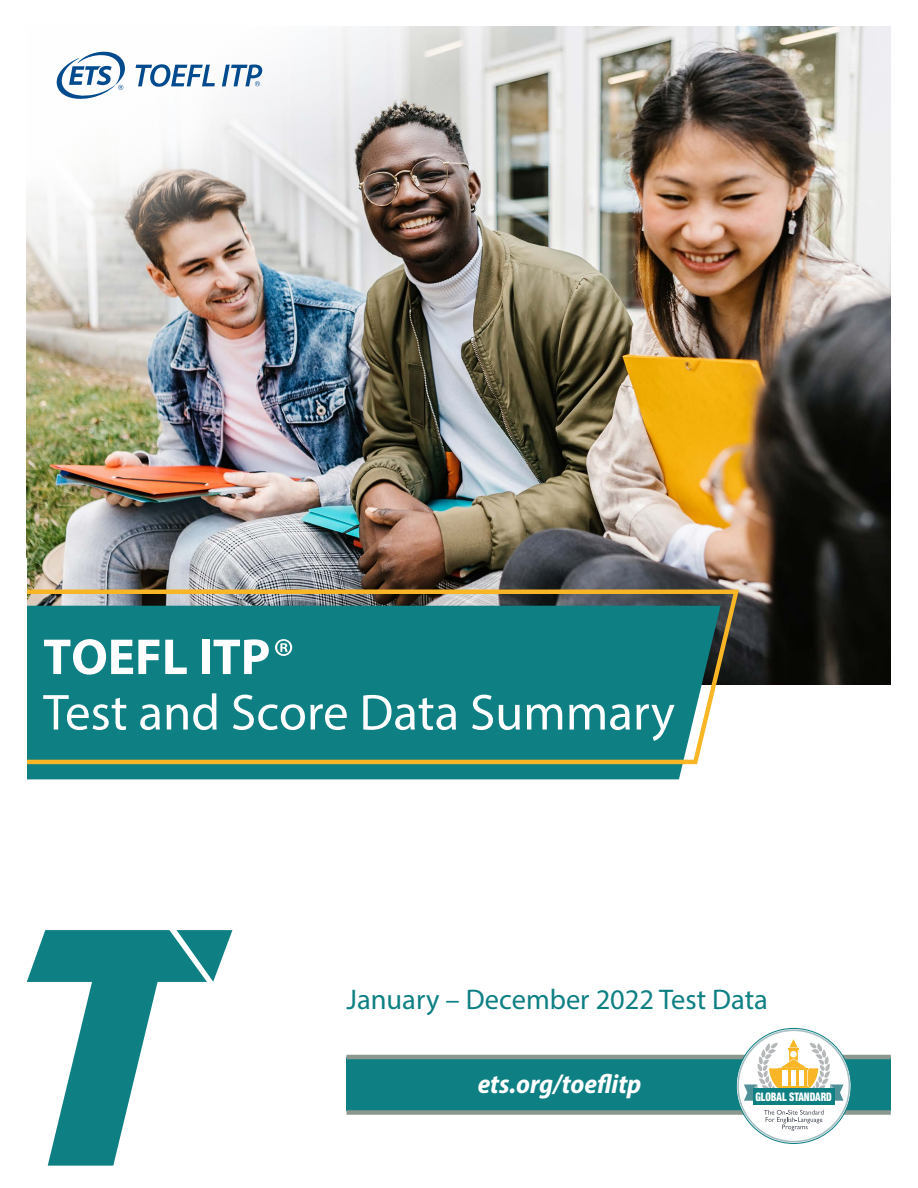
<style>
.page{position:relative;width:918px;height:1188px;background:#fff}
.page>*{position:absolute;margin:0;border:0;box-sizing:border-box;transform-origin:0 0}
.H1__Cover_Title{font:51px/55.5px "Myriad Pro";color:#fff}
.P__cover_date{font:28.5px "Myriad Pro";color:#0e7f83}
.t1{font:italic 700 semi-condensed 27px "Myriad Pro";color:#fff}
.t2{font:900 condensed 11.85px "Helvetica Neue LT Std";color:#fff;scale:.83 1}
.s1{font-weight:700}
</style>
<div class="page">
<img style="left:27px;top:27px;width:864px;height:658px">
<div style="left:346px;top:1057px;width:545px;height:54px;background:#0e7f83"></div>
<hr style="left:346px;top:1055px;width:545px;height:4px;background:#8c978d">
<div style="left:346px;top:1110px;width:545px;height:5px;background:#8c978d"></div>
<div style="left:73px;top:68px;width:213px;height:44px;background:#fff"></div>
<svg style="left:57px;top:52px;width:70px;height:47px"></svg>
<svg style="left:136px;top:64px;width:79px;height:23px"></svg>
<svg style="left:222px;top:65px;width:40px;height:21px"></svg>
<div style="left:27px;top:766px;width:655px;height:13px;background:#0e7f83"></div>
<svg style="left:27px;top:587px;width:715px;height:179px;background:#2a837f"></svg>
<svg style="left:736px;top:1028px;width:116px;height:116px"></svg>
<svg style="left:27px;top:930px;width:205px;height:236px"></svg>
<h1 class="H1__Cover_Title" style="left:43px;top:628px;width:633px"><span class="s1">TOEFL ITP</span>®<br>Test and Score Data Summary</h1>
<p class="P__cover_date" style="left:346px;top:982px;width:423px">January – December 2022 Test Data</p>
<p class="t1" style="left:478px;top:1067px;width:165px">ets.org/toeflitp</p>
<p class="t2" style="left:755px;top:1090px;width:94px">GLOBAL STANDARD</p>
</div>
